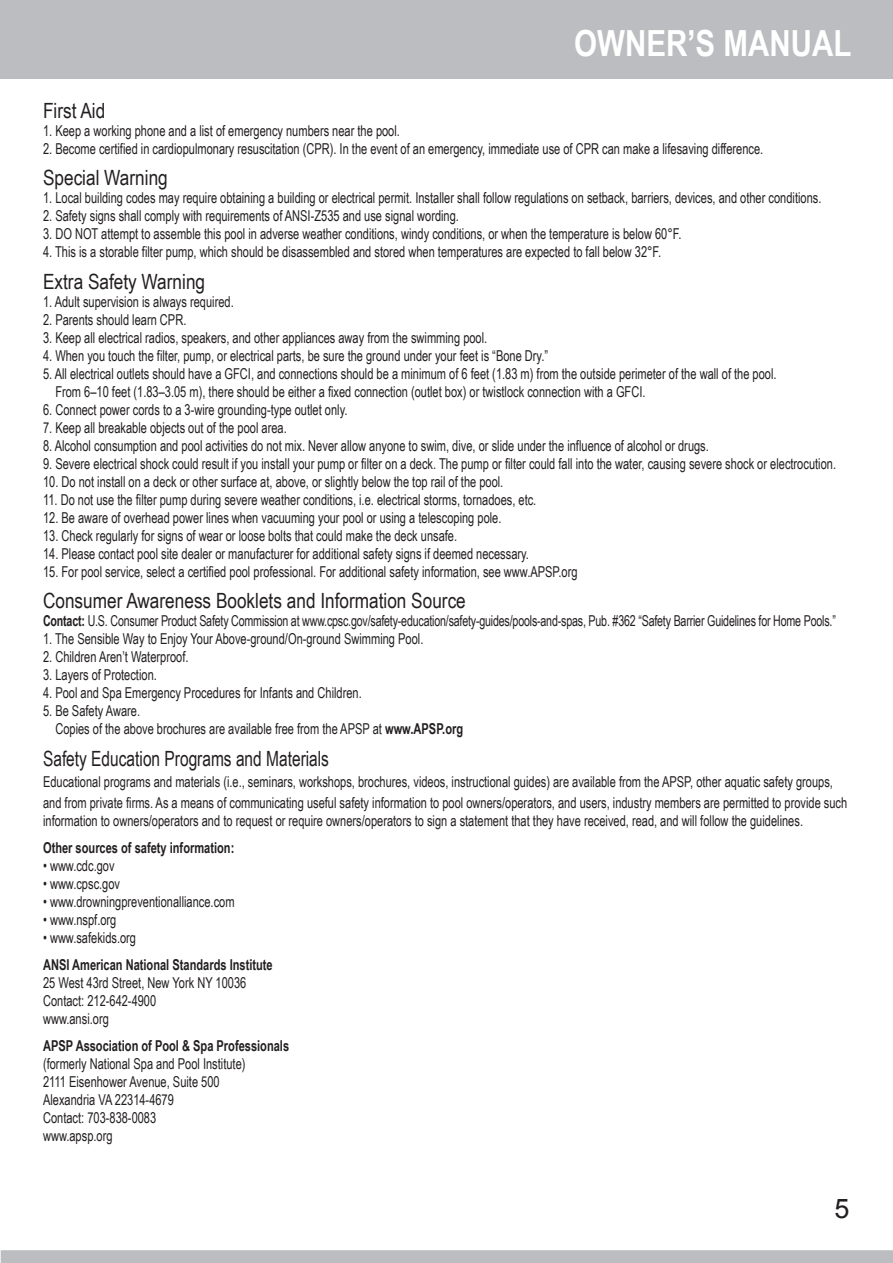
<style>
.page{position:relative;width:893px;height:1263px;background:#fff}
.page>*{position:absolute;margin:0;border:0;box-sizing:border-box;transform-origin:0 0}
.t1{font:700 36px "Arial Narrow";color:#fff}
.t2{font:27px "Arial";color:#231f20}
.t3{font:21px "Arial Narrow";color:#231f20}
.t4{font:21px "Arial Narrow";color:#231f20;scale:.9 1}
.t5{font:15px/18px "Arial Narrow";color:#231f20;scale:.9 1}
.t6{font:15px "Arial Narrow";color:#231f20;scale:.87 1}
.t7{font:700 15px "Arial Narrow";color:#231f20;scale:.9 1}
.s1{font-weight:700}
</style>
<div class="page">
<svg style="left:1px;top:1250px;width:892px;height:13px;background:#bdbec1"></svg>
<div style="left:0;top:0;width:893px;height:78px;background:#bcbdc0"></div>
<h1 class="t1" style="left:574px;top:17px;width:279px">OWNER’S MANUAL</h1>
<h3 class="t3" style="left:43px;top:95px;width:64px">First Aid</h3>
<p class="t5" style="left:43px;top:121px;width:398px">1. Keep a working phone and a list of emergency numbers near the pool.</p>
<p class="t5" style="left:43px;top:139px;width:802px">2. Become certified in cardiopulmonary resuscitation (CPR). In the event of an emergency, immediate use of CPR can make a lifesaving difference.</p>
<h3 class="t3" style="left:43px;top:162px;width:126px">Special Warning</h3>
<p class="t5" style="left:43px;top:188px;width:866px">1. Local building codes may require obtaining a building or electrical permit. Installer shall follow regulations on setback, barriers, devices, and other conditions.</p>
<p class="t5" style="left:43px;top:206px;width:464px">2. Safety signs shall comply with requirements of ANSI-Z535 and use signal wording.</p>
<p class="t5" style="left:43px;top:224px;width:711px">3. DO NOT attempt to assemble this pool in adverse weather conditions, windy conditions, or when the temperature is below 60°F.</p>
<p class="t5" style="left:43px;top:242px;width:688px">4. This is a storable filter pump, which should be disassembled and stored when temperatures are expected to fall below 32°F.</p>
<h3 class="t3" style="left:43px;top:266px;width:164px">Extra Safety Warning</h3>
<p class="t5" style="left:43px;top:292px;width:213px">1. Adult supervision is always required.</p>
<p class="t5" style="left:43px;top:310px;width:161px">2. Parents should learn CPR.</p>
<p class="t5" style="left:43px;top:328px;width:495px">3. Keep all electrical radios, speakers, and other appliances away from the swimming pool.</p>
<p class="t5" style="left:43px;top:346px;width:563px">4. When you touch the filter, pump, or electrical parts, be sure the ground under your feet is “Bone Dry.”</p>
<p class="t5" style="left:55px;top:364px;width:803px;text-indent:-12px">5. All electrical outlets should have a GFCI, and connections should be a minimum of 6 feet (1.83 m) from the outside perimeter of the wall of the pool.<br>From 6–10 feet (1.83–3.05 m), there should be either a fixed connection (outlet box) or twistlock connection with a GFCI.</p>
<p class="t5" style="left:43px;top:400px;width:340px">6. Connect power cords to a 3-wire grounding-type outlet only.</p>
<p class="t5" style="left:43px;top:418px;width:272px">7. Keep all breakable objects out of the pool area.</p>
<p class="t5" style="left:43px;top:436px;width:741px">8. Alcohol consumption and pool activities do not mix. Never allow anyone to swim, dive, or slide under the influence of alcohol or drugs.</p>
<p class="t5" style="left:43px;top:454px;width:883px">9. Severe electrical shock could result if you install your pump or filter on a deck. The pump or filter could fall into the water, causing severe shock or electrocution.</p>
<p class="t5" style="left:43px;top:472px;width:513px">10. Do not install on a deck or other surface at, above, or slightly below the top rail of the pool.</p>
<p class="t5" style="left:43px;top:490px;width:550px">11. Do not use the filter pump during severe weather conditions, i.e. electrical storms, tornadoes, etc.</p>
<p class="t5" style="left:43px;top:508px;width:511px">12. Be aware of overhead power lines when vacuuming your pool or using a telescoping pole.</p>
<p class="t5" style="left:43px;top:526px;width:462px">13. Check regularly for signs of wear or loose bolts that could make the deck unsafe.</p>
<p class="t5" style="left:43px;top:544px;width:541px">14. Please contact pool site dealer or manufacturer for additional safety signs if deemed necessary.</p>
<p class="t5" style="left:43px;top:562px;width:595px">15. For pool service, select a certified pool professional. For additional safety information, see www.APSP.org</p>
<h3 class="t3" style="left:43px;top:585px;width:424px">Consumer Awareness Booklets and Information Source</h3>
<p class="t6" style="left:43px;top:610px;width:913px"><span class="s1">Contact:</span> U.S. Consumer Product Safety Commission at www.cpsc.gov/safety-education/safety-guides/pools-and-spas, Pub. #362 “Safety Barrier Guidelines for Home Pools.”</p>
<p class="t5" style="left:43px;top:629px;width:424px">1. The Sensible Way to Enjoy Your Above-ground/On-ground Swimming Pool.</p>
<p class="t5" style="left:43px;top:647px;width:163px">2. Children Aren’t Waterproof.</p>
<p class="t5" style="left:43px;top:665px;width:128px">3. Layers of Protection.</p>
<p class="t5" style="left:43px;top:683px;width:356px">4. Pool and Spa Emergency Procedures for Infants and Children.</p>
<p class="t5" style="left:55px;top:701px;width:455px;text-indent:-12px">5. Be Safety Aware.<br>Copies of the above brochures are available free from the APSP at <span class="s1">www.APSP.org</span></p>
<h3 class="t4" style="left:43px;top:743px;width:319px">Safety Education Programs and Materials</h3>
<p class="t5" style="left:43px;top:770px;width:895px;line-height:21px">Educational programs and materials (i.e., seminars, workshops, brochures, videos, instructional guides) are available from the APSP, other aquatic safety groups, and from private firms. As a means of communicating useful safety information to pool owners/operators, and users, industry members are permitted to provide such</p>
<p class="t5" style="left:43px;top:811px;width:846px">information to owners/operators and to request or require owners/operators to sign a statement that they have received, read, and will follow the guidelines.</p>
<p class="t7" style="left:43px;top:836px;width:214px">Other sources of safety information:</p>
<p class="t5" style="left:43px;top:856px;width:81px">• www.cdc.gov</p>
<p class="t5" style="left:43px;top:874px;width:87px">• www.cpsc.gov</p>
<p class="t5" style="left:43px;top:892px;width:214px">• www.drowningpreventionalliance.com</p>
<p class="t5" style="left:43px;top:910px;width:83px">• www.nspf.org</p>
<p class="t5" style="left:43px;top:928px;width:105px">• www.safekids.org</p>
<p class="t7" style="left:43px;top:953px;width:257px">ANSI American National Standards Institute</p>
<p class="t5" style="left:43px;top:973px;width:227px">25 West 43rd Street, New York NY 10036<br>Contact: 212-642-4900<br>www.ansi.org</p>
<p class="t7" style="left:43px;top:1034px;width:275px">APSP Association of Pool &amp; Spa Professionals</p>
<p class="t5" style="left:43px;top:1054px;width:226px">(formerly National Spa and Pool Institute)<br>2111 Eisenhower Avenue, Suite 500<br>Alexandria VA 22314-4679<br>Contact: 703-838-0083<br>www.apsp.org</p>
<h2 class="t2" style="left:835px;top:1190px;width:17px">5</h2>
</div>
